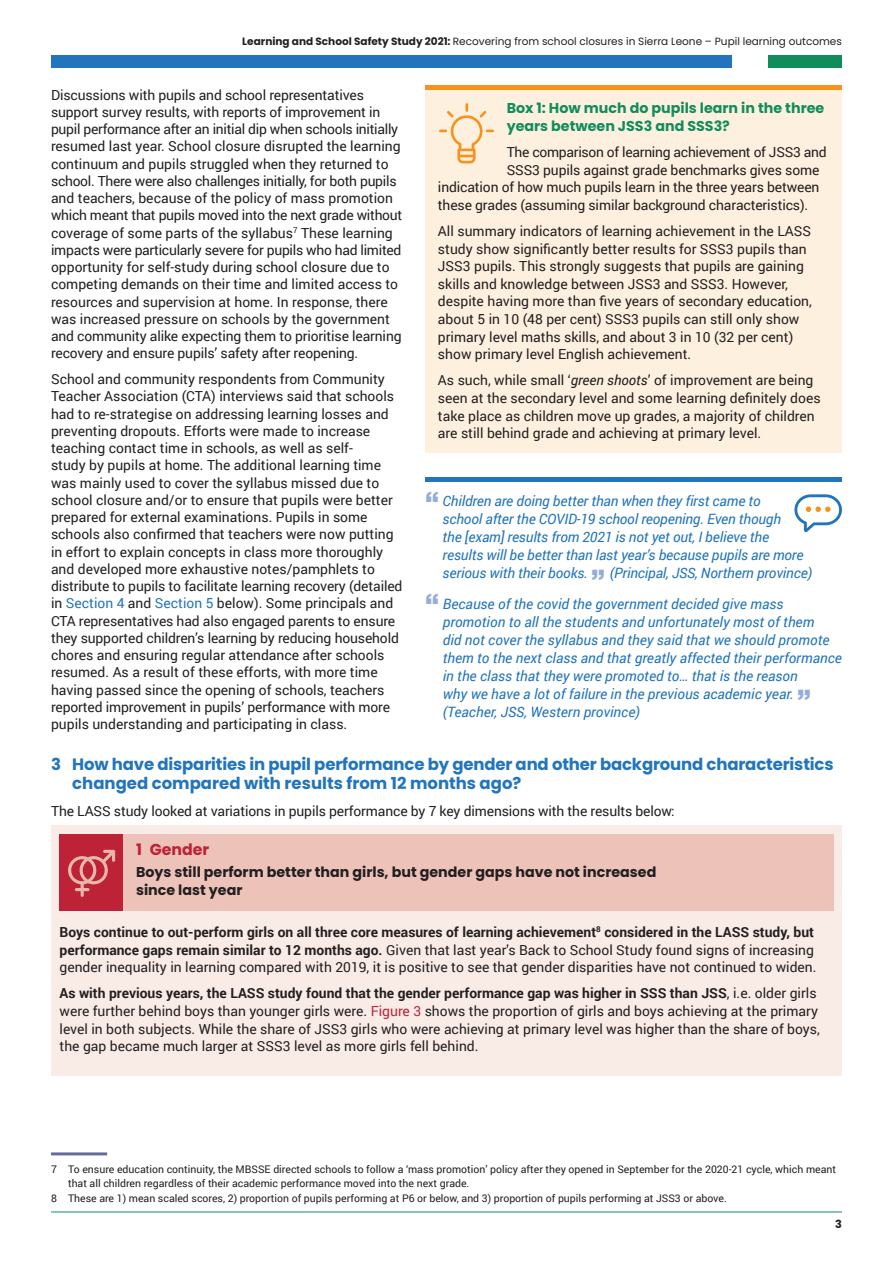
<style>
.page{position:relative;width:893px;height:1263px;background:#fff}
.page>*{position:absolute;margin:0;border:0;box-sizing:border-box;transform-origin:0 0}
.t1{font:700 16.5px/19.5px "Poppins";letter-spacing:-.01em;color:#2275bc}
.t2{font:700 15.75px "Poppins";color:#be2237}
.t3{font:italic 14.25px/18px "Roboto";color:#2275bc}
.t4{font:700 14.25px/18px "Poppins";color:#231f20}
.t5{font:700 14.25px/18px "Poppins";color:#118d5c}
.t6{font:13.8px/17.2px "Roboto";color:#231f20}
.t7{font:13.8px "Roboto";letter-spacing:-.02em;color:#231f20}
.t8{font:700 11.25px "Poppins";color:#231f20}
.t9{font:10.5px/13.5px "Roboto";color:#231f20}
.t10{font:10.5px "Poppins";color:#231f20}
.s1{font-weight:700}
.s2{color:#2275bc}
.s3{font-style:italic}
.s4{font-family:"Helvetica Neue LT Pro";font-weight:900;font-style:normal;font-size:27px;color:#93acd8}
.s5{color:#be2237}
</style>
<div class="page">
<hr style="left:51px;top:1211px;width:791px;height:1px;background:#118d5c">
<div style="left:768px;top:55px;width:74px;height:13px;background:#118d5c"></div>
<div style="left:51px;top:55px;width:680px;height:13px;background:#2275bc"></div>
<div style="left:425px;top:477px;width:417px;height:5px;background:#2275bc"></div>
<svg style="left:794px;top:494px;width:48px;height:38px"></svg>
<div style="left:425px;top:85px;width:417px;height:367px;background:#fef0de"></div>
<svg style="left:439px;top:103px;width:55px;height:60px"></svg>
<div style="left:425px;top:85px;width:417px;height:5px;background:#f7931d"></div>
<hr style="left:51px;top:1152px;width:56px;height:3px;background:#636d98">
<div style="left:51px;top:826px;width:791px;height:250px;background:#f9ece7"></div>
<div style="left:123px;top:834px;width:710px;height:77px;background:#ecc2b9"></div>
<div style="left:60px;top:834px;width:63px;height:77px;background:#be2237"></div>
<svg style="left:68px;top:850px;width:47px;height:47px"></svg>
<p class="t10" style="left:242px;top:35px;width:601px"><span class="s1">Learning and School Safety Study 2021:</span> Recovering from school closures in Sierra Leone – Pupil learning outcomes</p>
<p class="t6" style="left:51px;top:86px;width:353px">Discussions with pupils and school representatives support survey results, with reports of improvement in pupil performance after an initial dip when schools initially resumed last year. School closure disrupted the learning continuum and pupils struggled when they returned to school. There were also challenges initially, for both pupils and teachers, because of the policy of mass promotion which meant that pupils moved into the next grade without coverage of some parts of the syllabus<sup>7</sup> These learning impacts were particularly severe for pupils who had limited opportunity for self-study during school closure due to competing demands on their time and limited access to resources and supervision at home. In response, there was increased pressure on schools by the government and community alike expecting them to prioritise learning recovery and ensure pupils’ safety after reopening.</p>
<p class="t6" style="left:51px;top:370px;width:353px">School and community respondents from Community Teacher Association (CTA) interviews said that schools had to re-strategise on addressing learning losses and preventing dropouts. Efforts were made to increase teaching contact time in schools, as well as self-<br>study by pupils at home. The additional learning time was mainly used to cover the syllabus missed due to school closure and/or to ensure that pupils were better prepared for external examinations. Pupils in some schools also confirmed that teachers were now putting in effort to explain concepts in class more thoroughly and developed more exhaustive notes/pamphlets to distribute to pupils to facilitate learning recovery (detailed in <span class="s2">Section 4</span> and <span class="s2">Section 5</span> below). Some principals and CTA representatives had also engaged parents to ensure they supported children’s learning by reducing household chores and ensuring regular attendance after schools resumed. As a result of these efforts, with more time having passed since the opening of schools, teachers reported improvement in pupils’ performance with more pupils understanding and participating in class.</p>
<p class="t1" style="left:72px;top:754px;width:763px;text-indent:-21px">3 How have disparities in pupil performance by gender and other background characteristics changed compared with results from 12 months ago?</p>
<p class="t6" style="left:51px;top:802px;width:625px">The LASS study looked at variations in pupils performance by 7 key dimensions with the results below:</p>
<p class="t5" style="left:507px;top:99px;width:319px">Box 1: How much do pupils learn in the three years between JSS3 and SSS3?</p>
<p class="t7" style="left:507px;top:142px;width:321px">The comparison of learning achievement of JSS3 and</p>
<p class="t6" style="left:507px;top:160px;width:314px">SSS3 pupils against grade benchmarks gives some</p>
<p class="t6" style="left:438px;top:178px;width:383px">indication of how much pupils learn in the three years between</p>
<p class="t6" style="left:438px;top:196px;width:372px">these grades (assuming similar background characteristics).</p>
<p class="t6" style="left:438px;top:222px;width:375px">All summary indicators of learning achievement in the LASS study show significantly better results for SSS3 pupils than JSS3 pupils. This strongly suggests that pupils are gaining skills and knowledge between JSS3 and SSS3. However, despite having more than five years of secondary education, about 5 in 10 (48 per cent) SSS3 pupils can still only show primary level maths skills, and about 3 in 10 (32 per cent) show primary level English achievement.</p>
<p class="t6" style="left:438px;top:371px;width:384px">As such, while small ‘<span class="s3">green shoots</span>’ of improvement are being seen at the secondary level and some learning definitely does take place as children move up grades, a majority of children are still behind grade and achieving at primary level.</p>
<p class="t3" style="left:443px;top:492px;width:371px;text-indent:-17px"><span class="s4">“</span> Children are doing better than when they first came to<br>school after the COVID-19 school reopening. Even though<br>the [exam] results from 2021 is not yet out, I believe the results will be better than last year’s because pupils are more serious with their books. <span class="s4">”</span> (Principal, JSS, Northern province)</p>
<p class="t3" style="left:443px;top:594px;width:401px;text-indent:-18px"><span class="s4">“</span> Because of the covid the government decided give mass promotion to all the students and unfortunately most of them<br>did not cover the syllabus and they said that we should promote them to the next class and that greatly affected their performance in the class that they were promoted to… that is the reason<br>why we have a lot of failure in the previous academic year. <span class="s4">” </span>(Teacher, JSS, Western province)</p>
<p class="t2" style="left:136px;top:840px;width:75px">1 Gender</p>
<p class="t4" style="left:136px;top:863px;width:522px">Boys still perform better than girls, but gender gaps have not increased since last year</p>
<p class="t6" style="left:60px;top:923px;width:758px"><span class="s1">Boys continue to out-perform girls on all three core measures of learning achievement</span><sup>8</sup> <span class="s1">considered in the LASS study, but performance gaps remain similar to 12 months ago.</span> Given that last year's Back to School Study found signs of increasing gender inequality in learning compared with 2019, it is positive to see that gender disparities have not continued to widen.</p>
<p class="t6" style="left:60px;top:984px;width:762px"><span class="s1">As with previous years, the LASS study found that the gender performance gap was higher in SSS than JSS</span>, i.e. older girls were further behind boys than younger girls were. <span class="s5">Figure 3</span> shows the proportion of girls and boys achieving at the primary level in both subjects. While the share of JSS3 girls who were achieving at primary level was higher than the share of boys, the gap became much larger at SSS3 level as more girls fell behind.</p>
<p class="t9" style="left:68px;top:1162px;width:770px;text-indent:-17px">7 To ensure education continuity, the MBSSE directed schools to follow a ‘mass promotion’ policy after they opened in September for the 2020-21 cycle, which meant that all children regardless of their academic performance moved into the next grade.</p>
<p class="t9" style="left:51px;top:1191px;width:677px">8 These are 1) mean scaled scores, 2) proportion of pupils performing at P6 or below, and 3) proportion of pupils performing at JSS3 or above.</p>
<p class="t8" style="left:835px;top:1217px;width:8px">3</p>
</div>
